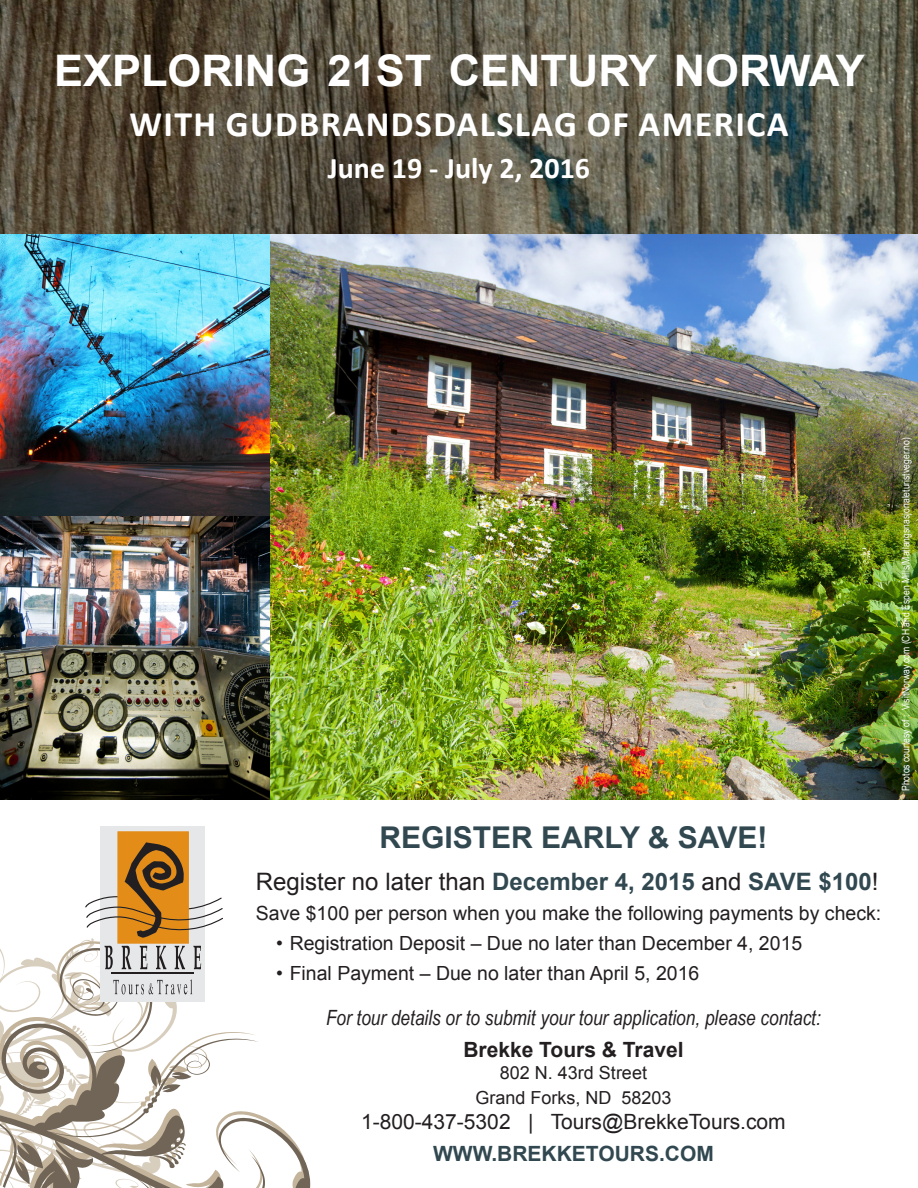
<style>
.page{position:relative;width:918px;height:1188px;background:#fff}
.page>*{position:absolute;margin:0;border:0;box-sizing:border-box;transform-origin:0 0}
.t1{font:700 43.5px "Arial";color:#fff}
.t2{font:700 36px "Calibri";letter-spacing:.04em;color:#fff}
.t3{font:700 30px "Arial";color:#314850}
.t4{font:700 30px "Calibri";color:#fff}
.t5{font:24px "Arial";color:#231f20}
.t6{font:italic 21px "Arial Narrow";color:#231f20}
.t7{font:21px "Arial";color:#231f20}
.t8{font:700 21px "Arial";color:#314850}
.t9{font:700 21px "Arial";color:#231f20}
.t10{font:19.5px "Arial";color:#231f20}
.t11{font:18px "Arial";color:#231f20}
.t12{font:10.5px "Arial Narrow";color:#fff}
.s1{font-weight:700;color:#314850}
</style>
<div class="page">
<svg style="left:0;top:940px;width:311px;height:248px"></svg>
<img style="left:0;top:233px;width:918px;height:566px">
<svg style="left:0;top:0;width:918px;height:233px;background:#585444"></svg>
<div style="left:100px;top:826px;width:104px;height:176px;background:#e6e7e9"></div>
<svg style="left:113px;top:979px;width:79px;height:16px"></svg>
<hr style="left:112px;top:973px;width:82px;height:1px;background:#231f20">
<svg style="left:85px;top:831px;width:138px;height:138px"></svg>
<p class="t1" style="left:54px;top:41px;width:812px">EXPLORING 21ST CENTURY NORWAY</p>
<p class="t2" style="left:129px;top:101px;width:661px">WITH GUDBRANDSDALSLAG OF AMERICA</p>
<p class="t4" style="left:328px;top:149px;width:264px">June 19 - July 2, 2016</p>
<p class="t3" style="left:380px;top:817px;width:389px">REGISTER EARLY &amp; SAVE!</p>
<p class="t5" style="left:256px;top:866px;width:624px">Register no later than <span class="s1">December 4, 2015</span> and <span class="s1">SAVE $100</span>!</p>
<p class="t10" style="left:256px;top:901px;width:627px">Save $100 per person when you make the following payments by check:</p>
<p class="t10" style="left:276px;top:931px;width:528px">• Registration Deposit – Due no later than December 4, 2015</p>
<p class="t10" style="left:276px;top:961px;width:425px">• Final Payment – Due no later than April 5, 2016</p>
<p class="t6" style="left:326px;top:1003px;width:496px">For tour details or to submit your tour application, please contact:</p>
<p class="t9" style="left:463px;top:1036px;width:222px">Brekke Tours &amp; Travel</p>
<p class="t11" style="left:500px;top:1061px;width:149px">802 N. 43rd Street</p>
<p class="t11" style="left:475px;top:1086px;width:198px">Grand Forks, ND 58203</p>
<p class="t7" style="left:361px;top:1108px;width:426px">1-800-437-5302 | Tours@BrekkeTours.com</p>
<p class="t8" style="left:433px;top:1140px;width:282px">WWW.BREKKETOURS.COM</p>
<p class="t12" style="left:898px;top:791px;width:355px;rotate:-90deg">Photos courtesy of : VisitNorway.com (CH and Espen Mills/Matlangsnasjonaleturistveger.no)</p>
</div>
